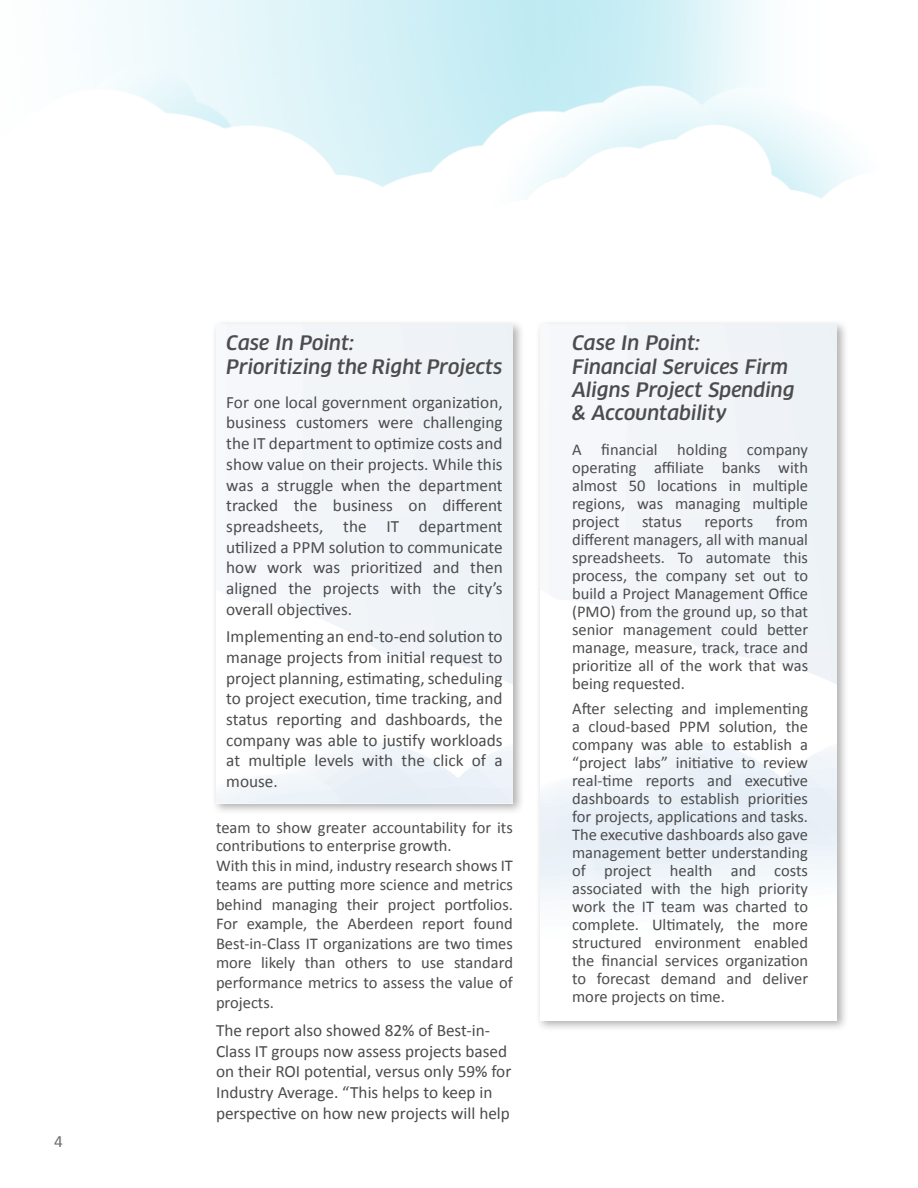
<style>
.page{position:relative;width:918px;height:1188px;background:#fff}
.page>*{position:absolute;margin:0;border:0;box-sizing:border-box;transform-origin:0 0}
.t1{font:italic 500 19.5px/23.4px "Clan Pro";color:#4b4c4d}
.t2{font:17.25px/20.7px "Calibri";color:#4b4c4d;text-align:justify}
.t3{font:17.25px "Calibri";color:#6c6d70}
.t4{font:16.5px/18px "Calibri";color:#4b4c4d;text-align:justify}
</style>
<div class="page">
<div style="left:535px;top:319px;width:314px;height:713px;background:#231f20;opacity:.35"></div>
<div style="left:540px;top:324px;width:297px;height:697px;background:#f2f5f8"></div>
<svg style="left:540px;top:590px;width:297px;height:151px;fill:#fff"></svg>
<svg style="left:540px;top:741px;width:297px;height:280px"></svg>
<div style="left:211px;top:319px;width:314px;height:496px;background:#231f20;opacity:.35"></div>
<div style="left:216px;top:324px;width:297px;height:480px;background:#f2f5f8"></div>
<svg style="left:216px;top:590px;width:297px;height:151px;fill:#fff"></svg>
<svg style="left:216px;top:741px;width:297px;height:62px"></svg>
<p class="t3" style="left:54px;top:1131px;width:10px">4</p>
<p class="t1" style="left:226px;top:331px;width:130px">Case In Point:</p>
<p class="t1" style="left:226px;top:355px;width:278px">Prioritizing the Right Projects</p>
<p class="t2" style="left:226px;top:391px;width:278px">For one local government organization, business customers were challenging the IT department to optimize costs and show value on their projects. While this was a struggle when the department tracked the business on different spreadsheets, the IT department utilized a PPM solution to communicate how work was prioritized and then aligned the projects with the city’s overall objectives.</p>
<p class="t2" style="left:226px;top:625px;width:278px">Implementing an end-to-end solution to manage projects from initial request to project planning, estimating, scheduling to project execution, time tracking, and status reporting and dashboards, the company was able to justify workloads at multiple levels with the click of a mouse.</p>
<p class="t4" style="left:216px;top:818px;width:298px">team to show greater accountability for its contributions to enterprise growth.</p>
<p class="t4" style="left:216px;top:855px;width:298px;line-height:19.6px">With this in mind, industry research shows IT teams are putting more science and metrics behind managing their project portfolios.<br>For example, the Aberdeen report found Best-in-Class IT organizations are two times more likely than others to use standard performance metrics to assess the value of projects.</p>
<p class="t2" style="left:216px;top:1019px;width:297px;text-align:left">The report also showed 82% of Best-in-Class IT groups now assess projects based on their ROI potential, versus only 59% for Industry Average. “This helps to keep in perspective on how new projects will help</p>
<p class="t1" style="left:572px;top:331px;width:130px">Case In Point:</p>
<p class="t1" style="left:572px;top:355px;width:224px">Financial Services Firm<br>Aligns Project Spending &amp; Accountability</p>
<p class="t4" style="left:572px;top:440px;width:237px">A financial holding company operating affiliate banks with almost 50 locations in multiple regions, was managing multiple project</p>
<p class="t4" style="left:572px;top:512px;width:237px;text-indent:204px">from different managers, all with manual spreadsheets. To automate this process, the company set out to build a Project Management Office (PMO) from the ground up, so that senior management could better manage, measure, track, trace and prioritize all of the work that was being requested.</p>
<p class="t4" style="left:572px;top:698px;width:237px">After selecting and implementing a cloud-based PPM solution, the company was able to establish a “project labs” initiative to review real-time reports and executive dashboards to establish priorities for projects, applications and tasks.<br>The executive dashboards also gave management better understanding of project health and costs associated with the high priority work the IT team was charted to complete. Ultimately, the more structured environment enabled the financial services organization to forecast demand and deliver more projects on time.</p>
<p class="t4" style="left:642px;top:512px;width:41px">status</p>
<p class="t4" style="left:704px;top:512px;width:50px">reports</p>
</div>
